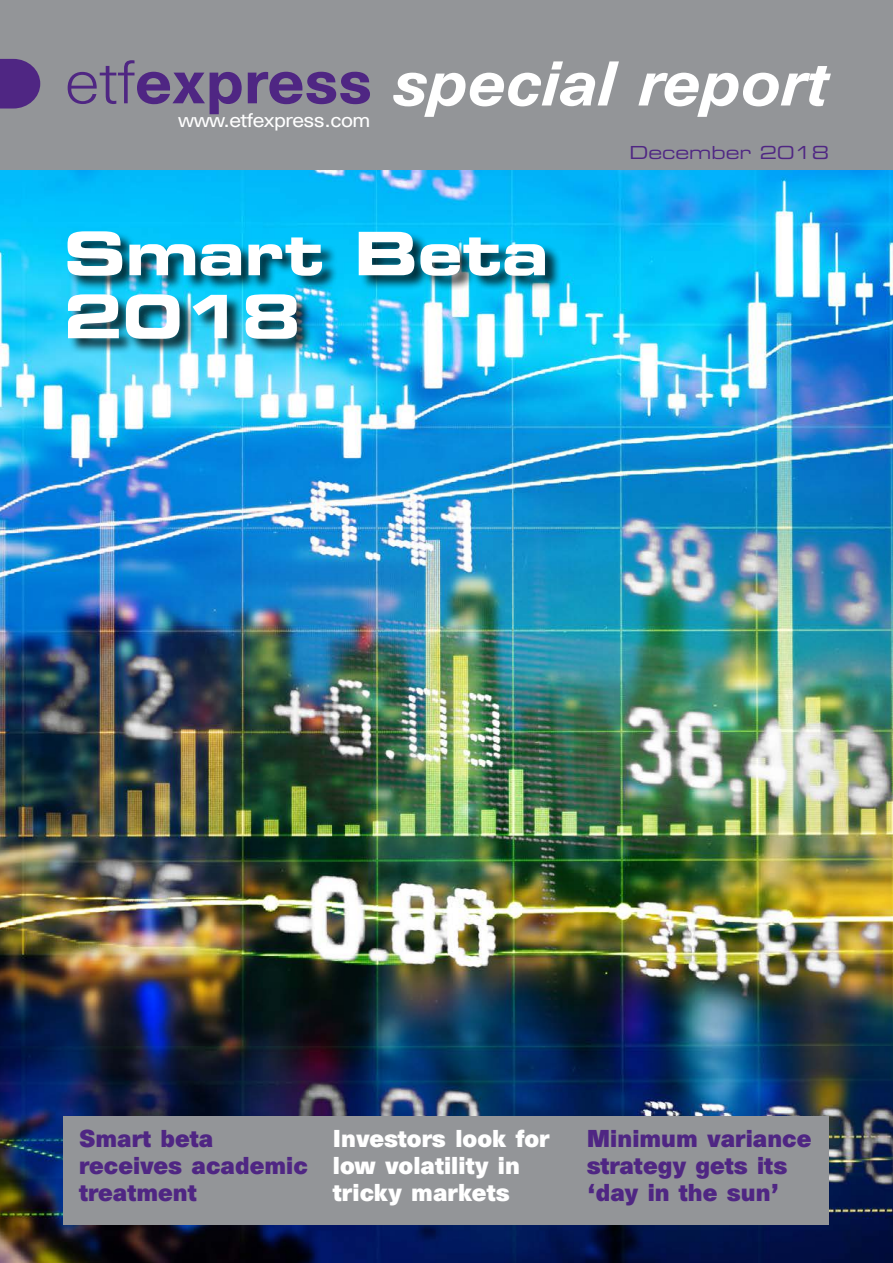
<style>
.page{position:relative;width:893px;height:1263px;background:#fff}
.page>*{position:absolute;margin:0;border:0;box-sizing:border-box;transform-origin:0 0}
.t1{font:60px/63px "Eurostile Bold Extended Two";color:#fff}
.t2{font:58.05px "Unica SB Med Ita";color:#fff;scale:1.08 1}
.t3{font:700 22.5px/27px "Unica SB";color:#4f2683}
.t4{font:700 22.5px/27px "Unica SB";color:#fff}
.t5{font:18px "Unica SB";letter-spacing:-.025em;color:#fff;scale:1.08 1}
.t6{font:18px "Eurostile Extended Two";color:#4f2683}
</style>
<div class="page">
<div style="left:0;top:0;width:893px;height:176px;background:#939598"></div>
<svg style="left:0;top:59px;width:40px;height:49px;background:#583485"></svg>
<svg style="left:68px;top:60px;width:174px;height:54px"></svg>
<svg style="left:248px;top:72px;width:122px;height:32px"></svg>
<img style="left:0;top:170px;width:893px;height:1093px">
<div style="left:68px;top:232px;width:493px;height:123px;background:#000;opacity:.75"></div>
<div style="left:64px;top:1116px;width:765px;height:109px;background:#939598"></div>
<p class="t5" style="left:178px;top:110px;width:180px">www.etfexpress.com</p>
<h2 class="t2" style="left:393px;top:47px;width:405px">special report</h2>
<p class="t6" style="left:629px;top:140px;width:201px">December 2018</p>
<h1 class="t1" style="left:64px;top:221px;width:486px">Smart Beta<br>2018</h1>
<p class="t3" style="left:79px;top:1127px;width:230px">Smart beta receives academic treatment</p>
<p class="t4" style="left:333px;top:1127px;width:218px">Investors look for low volatility in tricky markets</p>
<p class="t3" style="left:587px;top:1127px;width:226px">Minimum variance strategy gets its ‘day in the sun’</p>
</div>
